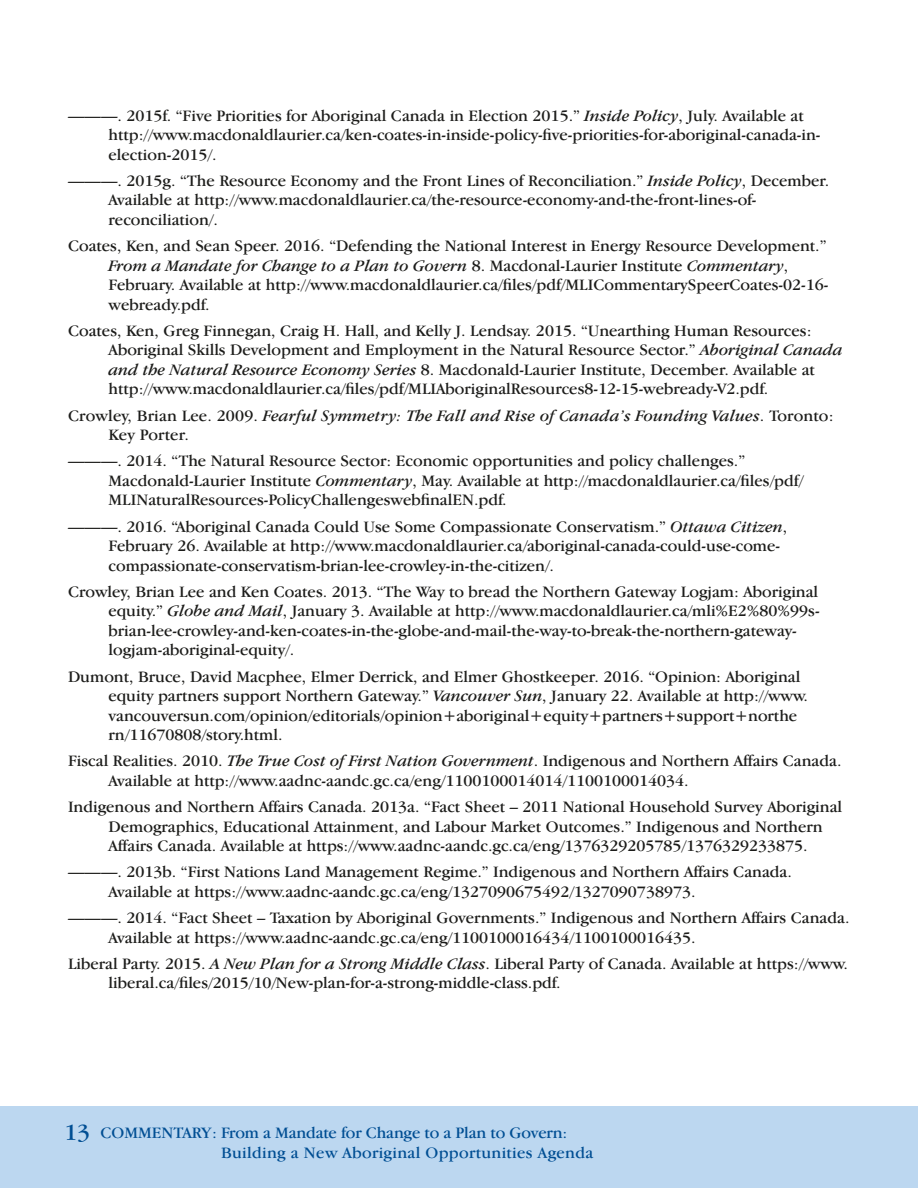
<style>
.page{position:relative;width:918px;height:1188px;background:#fff}
.page>*{position:absolute;margin:0;border:0;box-sizing:border-box;transform-origin:0 0}
.t1{font:24px "Garamond IT Cby BT";color:#004e93}
.t2{font:16.5px/19.5px "Garamond IT Cby BT";color:#1c1c1a}
.t3{font:italic 16.5px/19.5px "Garamond IT Cby BT";letter-spacing:.01em;color:#1c1c1a}
.t4{font:16.5px/19.5px "Garamond IT Cby BT";letter-spacing:.01em;color:#004e93}
.s1{font-style:italic}
.s2{font-style:normal}
</style>
<div class="page">
<div style="left:0;top:1106px;width:918px;height:82px;background:#bcd7f0"></div>
<p class="t2" style="left:109px;top:105px;width:713px;text-indent:-41px">———. 2015f. “Five Priorities for Aboriginal Canada in Election 2015.” <span class="s1">Inside Policy</span>, July. Available at http://www.macdonaldlaurier.ca/ken-coates-in-inside-policy-five-priorities-for-aboriginal-canada-in&shy;election-2015/.</p>
<p class="t2" style="left:109px;top:171px;width:722px;text-indent:-41px">———. 2015g. “The Resource Economy and the Front Lines of Reconciliation.” <span class="s1">Inside Policy</span>, December.<br>Available at http://www.macdonaldlaurier.ca/the-resource-economy-and-the-front-lines-of&shy;reconciliation/.</p>
<p class="t2" style="left:109px;top:236px;width:721px;text-indent:-41px">Coates, Ken, and Sean Speer. 2016. “Defending the National Interest in Energy Resource Development.” <span class="s1">From a Mandate for Change to a Plan to Govern</span> 8. Macdonal-Laurier Institute <span class="s1">Commentary</span>, February. Available at http://www.macdonaldlaurier.ca/files/pdf/MLICommentarySpeerCoates-02-16- webready.pdf.</p>
<p class="t2" style="left:109px;top:321px;width:735px;text-indent:-41px">Coates, Ken, Greg Finnegan, Craig H. Hall, and Kelly J. Lendsay. 2015. “Unearthing Human Resources:<br>Aboriginal Skills Development and Employment in the Natural Resource Sector.” <span class="s1">Aboriginal Canada and the Natural Resource Economy Series</span> 8. Macdonald-Laurier Institute, December. Available at http://www.macdonaldlaurier.ca/files/pdf/MLIAboriginalResources8-12-15-webready-V2.pdf.</p>
<p class="t3" style="left:109px;top:405px;width:727px;text-indent:-41px"><span class="s2">Crowley, Brian Lee. 2009.</span> Fearful Symmetry: The Fall and Rise of Canada’s Founding Values<span class="s2">. Toronto:<br>Key Porter.</span></p>
<p class="t2" style="left:109px;top:451px;width:696px;text-indent:-41px">———. 2014. “The Natural Resource Sector: Economic opportunities and policy challenges.”<br>Macdonald-Laurier Institute <span class="s1">Commentary</span>, May. Available at http://macdonaldlaurier.ca/files/pdf/<br>MLINaturalResources-PolicyChallengeswebfinalEN.pdf.</p>
<p class="t2" style="left:109px;top:516px;width:680px;text-indent:-41px">———. 2016. “Aboriginal Canada Could Use Some Compassionate Conservatism.” <span class="s1">Ottawa Citizen</span>,<br>February 26. Available at http://www.macdonaldlaurier.ca/aboriginal-canada-could-use-come&shy;compassionate-conservatism-brian-lee-crowley-in-the-citizen/.</p>
<p class="t2" style="left:109px;top:582px;width:713px;text-indent:-41px">Crowley, Brian Lee and Ken Coates. 2013. “The Way to bread the Northern Gateway Logjam: Aboriginal equity.” <span class="s1">Globe and Mail</span>, January 3. Available at http://www.macdonaldlaurier.ca/mli%E2%80%99s&shy;brian-lee-crowley-and-ken-coates-in-the-globe-and-mail-the-way-to-break-the-northern-gateway&shy;logjam-aboriginal-equity/.</p>
<p class="t2" style="left:109px;top:666px;width:701px;text-indent:-40px">Dumont, Bruce, David Macphee, Elmer Derrick, and Elmer Ghostkeeper. 2016. “Opinion: Aboriginal equity partners support Northern Gateway.” <span class="s1">Vancouver Sun</span>, January 22. Available at http://www. vancouversun.com/opinion/editorials/opinion+aboriginal+equity+partners+support+northe rn/11670808/story.html.</p>
<p class="t2" style="left:109px;top:751px;width:735px;text-indent:-41px">Fiscal Realities. 2010. <span class="s1">The True Cost of First Nation Government</span>. Indigenous and Northern Affairs Canada.<br>Available at http://www.aadnc-aandc.gc.ca/eng/1100100014014/1100100014034.</p>
<p class="t2" style="left:109px;top:797px;width:735px;text-indent:-41px">Indigenous and Northern Affairs Canada. 2013a. “Fact Sheet – 2011 National Household Survey Aboriginal<br>Demographics, Educational Attainment, and Labour Market Outcomes.” Indigenous and Northern<br>Affairs Canada. Available at https://www.aadnc-aandc.gc.ca/eng/1376329205785/1376329233875.</p>
<p class="t2" style="left:109px;top:862px;width:685px;text-indent:-41px">———. 2013b. “First Nations Land Management Regime.” Indigenous and Northern Affairs Canada.<br>Available at https://www.aadnc-aandc.gc.ca/eng/1327090675492/1327090738973.</p>
<p class="t2" style="left:109px;top:908px;width:742px;text-indent:-41px">———. 2014. “Fact Sheet – Taxation by Aboriginal Governments.” Indigenous and Northern Affairs Canada.<br>Available at https://www.aadnc-aandc.gc.ca/eng/1100100016434/1100100016435.</p>
<p class="t2" style="left:109px;top:954px;width:741px;text-indent:-41px">Liberal Party. 2015. <span class="s1">A New Plan for a Strong Middle Class</span>. Liberal Party of Canada. Available at https://www. liberal.ca/files/2015/10/New-plan-for-a-strong-middle-class.pdf.</p>
<h1 class="t1" style="left:64px;top:1118px;width:28px">13</h1>
<p class="t4" style="left:221px;top:1123px;width:374px;text-indent:-121px">COMMENTARY: From a Mandate for Change to a Plan to Govern:<br>Building a New Aboriginal Opportunities Agenda</p>
</div>
